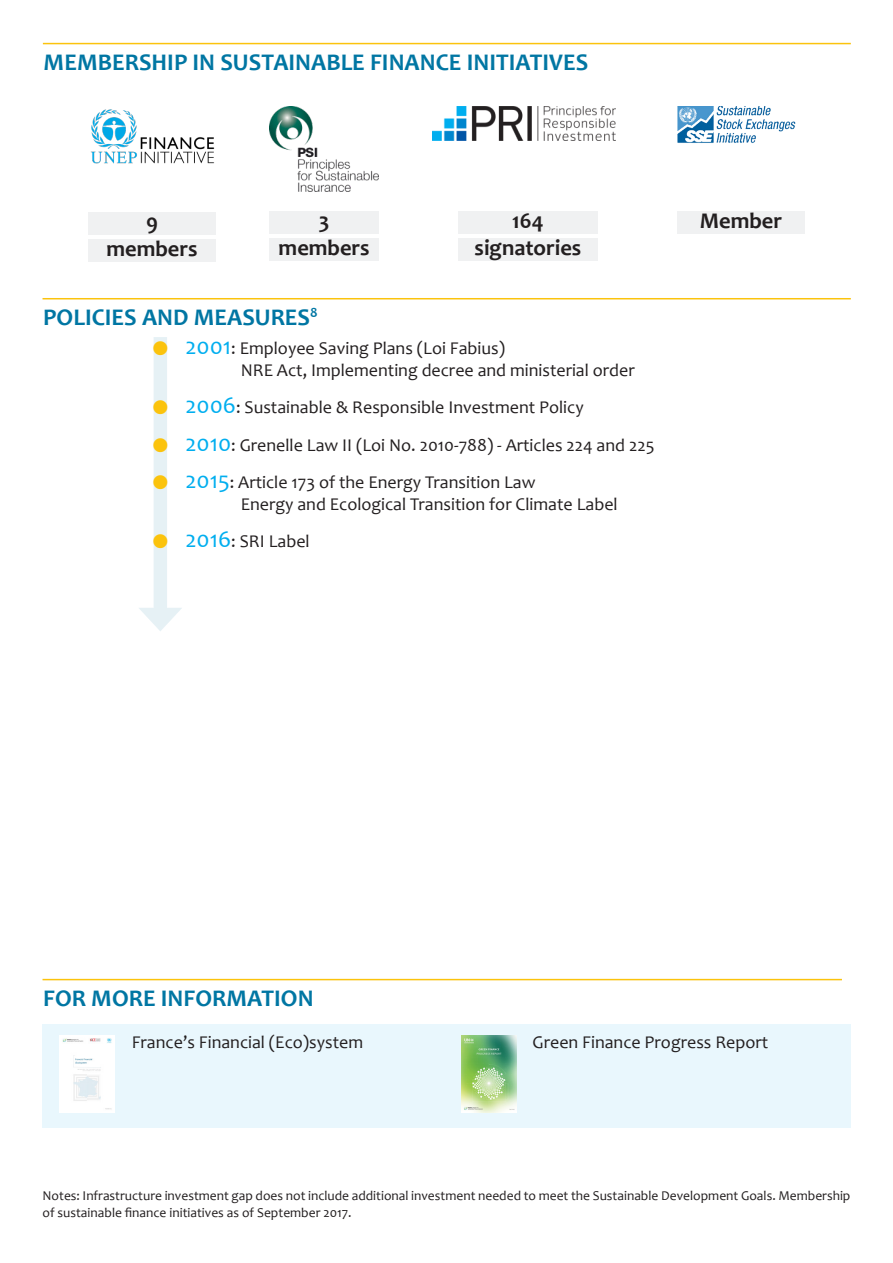
<style>
.page{position:relative;width:893px;height:1263px;background:#fff}
.page>*{position:absolute;margin:0;border:0;box-sizing:border-box;transform-origin:0 0}
.main_titles{font:700 24px "Candara";color:#0076a3}
.member_ship{font:700 22.5px "Candara";color:#231f20}
.publications{font:18px/21.6px "Candara";color:#231f20}
.source{font:13.5px/16.2px "Candara";color:#231f20}
.s1{color:#fbc30d}
.s2{font-size:24px;color:#00aeef}
</style>
<div class="page">
<div style="left:43px;top:1024px;width:807px;height:104px;background:#e9f7fd"></div>
<hr style="left:43px;top:43px;width:808px;height:1px;background:#fbc30d">
<img style="left:60px;top:1035px;width:54px;height:77px">
<img style="left:462px;top:1035px;width:54px;height:77px">
<hr style="left:43px;top:298px;width:808px;height:1px;background:#fbc30d">
<hr style="left:43px;top:979px;width:799px;height:1px;background:#fbc30d">
<div style="left:154px;top:337px;width:13px;height:280px;background:#e6f1f5"></div>
<svg style="left:139px;top:608px;width:43px;height:23px"></svg>
<img style="left:91px;top:109px;width:124px;height:54px">
<img style="left:432px;top:106px;width:183px;height:35px">
<img style="left:677px;top:106px;width:119px;height:37px">
<div style="left:88px;top:212px;width:128px;height:23px;background:#f0f1f2"></div>
<div style="left:88px;top:239px;width:128px;height:23px;background:#f0f1f2"></div>
<img style="left:269px;top:106px;width:110px;height:85px">
<div style="left:269px;top:211px;width:110px;height:23px;background:#f0f1f2"></div>
<div style="left:269px;top:238px;width:110px;height:23px;background:#f0f1f2"></div>
<div style="left:458px;top:211px;width:140px;height:23px;background:#f0f1f2"></div>
<div style="left:458px;top:238px;width:140px;height:23px;background:#f0f1f2"></div>
<div style="left:677px;top:211px;width:128px;height:23px;background:#f0f1f2"></div>
<p class="main_titles" style="left:44px;top:47px;width:546px">MEMBERSHIP IN SUSTAINABLE FINANCE INITIATIVES</p>
<p class="member_ship" style="left:146px;top:207px;width:13px">9</p>
<p class="member_ship" style="left:107px;top:234px;width:93px">members</p>
<p class="member_ship" style="left:319px;top:206px;width:12px">3</p>
<p class="member_ship" style="left:279px;top:233px;width:93px">members</p>
<p class="main_titles" style="left:43px;top:302px;width:276px">POLICIES AND MEASURES<sup>8</sup></p>
<p class="member_ship" style="left:512px;top:206px;width:33px">164</p>
<p class="member_ship" style="left:475px;top:233px;width:108px">signatories</p>
<p class="publications" style="left:241px;top:338px;width:396px;text-indent:-89px"><span class="s1">●</span> <span class="s2">2001</span>: Employee Saving Plans (Loi Fabius)<br>NRE Act, Implementing decree and ministerial order</p>
<p class="publications" style="left:151px;top:396px;width:434px"><span class="s1">●</span> <span class="s2">2006</span>: Sustainable &amp; Responsible Investment Policy</p>
<p class="publications" style="left:151px;top:434px;width:505px"><span class="s1">●</span> <span class="s2">2010</span>: Grenelle Law II (Loi No. 2010-788) - Articles 224 and 225</p>
<p class="publications" style="left:241px;top:471px;width:378px;text-indent:-89px"><span class="s1">●</span> <span class="s2">2015</span>: Article 173 of the Energy Transition Law<br>Energy and Ecological Transition for Climate Label</p>
<p class="publications" style="left:151px;top:530px;width:160px"><span class="s1">●</span> <span class="s2">2016</span>: SRI Label</p>
<p class="member_ship" style="left:700px;top:206px;width:84px">Member</p>
<p class="main_titles" style="left:43px;top:983px;width:272px">FOR MORE INFORMATION</p>
<p class="publications" style="left:132px;top:1031px;width:233px">France’s Financial (Eco)system</p>
<p class="publications" style="left:533px;top:1031px;width:237px">Green Finance Progress Report</p>
<p class="source" style="left:43px;top:1188px;width:809px">Notes: Infrastructure investment gap does not include additional investment needed to meet the Sustainable Development Goals. Membership of sustainable finance initiatives as of September 2017.</p>
</div>
